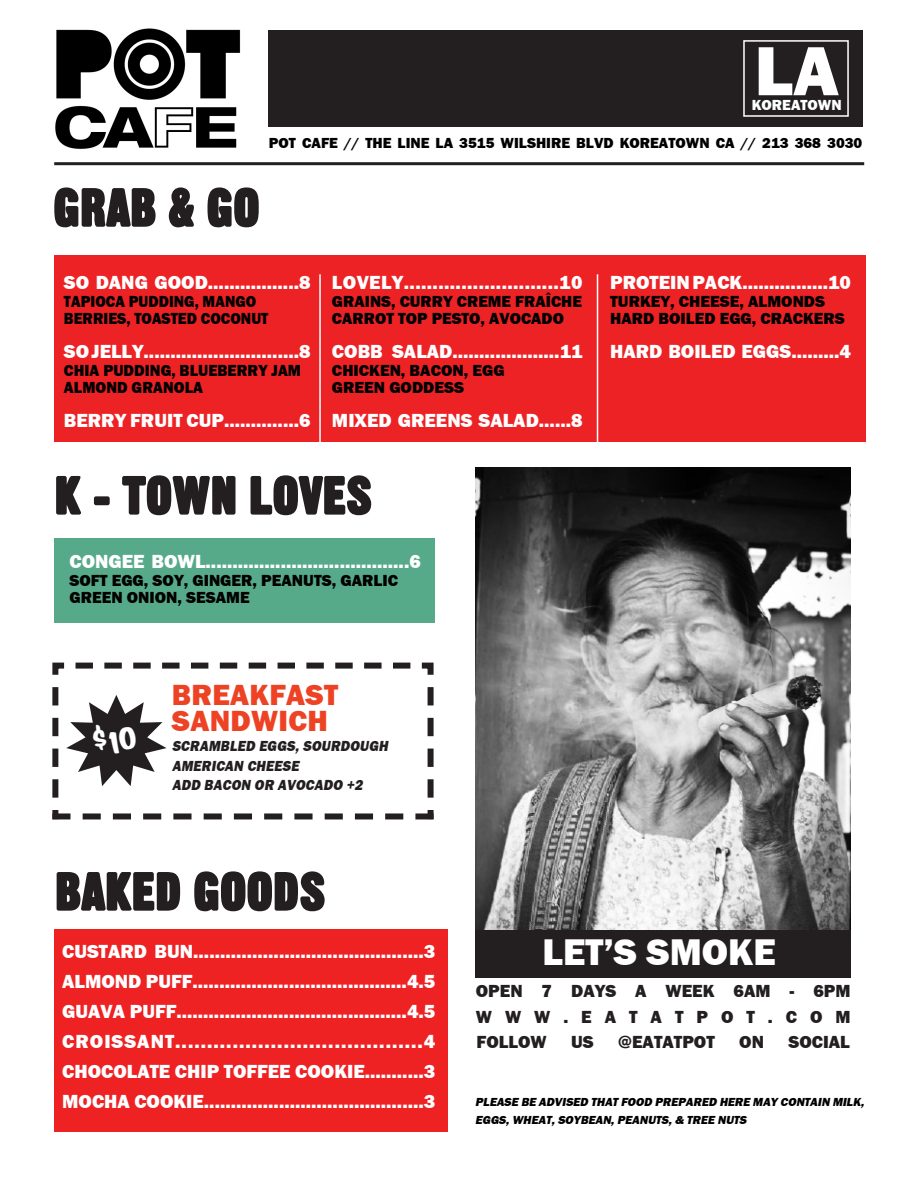
<style>
.page{position:relative;width:918px;height:1188px;background:#fff}
.page>*{position:absolute;margin:0;border:0;box-sizing:border-box;transform-origin:0 0}
.t1{font:72px "Franklin Gothic URW Hea";color:#fff}
.t2{font:51px "Fatso";color:#231f20}
.t3{font:38.25px "Franklin Gothic URW Hea";color:#fff}
.t4{font:30px/25.5px "Franklin Gothic URW Hea";letter-spacing:.01em;color:#ed4223}
.t5{font:19.5px "Franklin Gothic URW Hea";color:#fff}
.t6{font:19.5px "Franklin Gothic URW Hea";letter-spacing:.05em;color:#fff}
.t7{font:19.5px "Franklin Gothic URW Hea";letter-spacing:.02em;color:#fff}
.t8{font:18px "Franklin Gothic URW Hea";color:#231f20}
.t9{font:18px "Franklin Gothic URW Hea";letter-spacing:.72em;color:#231f20}
.t10{font:16.5px/17.2px "Franklin Gothic URW Hea";color:#000}
.t11{font:16.5px "Franklin Gothic URW Hea";color:#000;scale:.92 1}
.t12{font:16.5px "Franklin Gothic URW Hea";color:#000;scale:.95 1}
.t13{font:15px "Franklin Gothic URW Hea";color:#000}
.t14{font:italic 15px "Franklin Gothic URW Hea";color:#231f20;scale:.93 1}
.t15{font:15px "Franklin Gothic URW Hea";color:#fff}
.t16{font:italic 12px/18px "Franklin Gothic URW Hea";color:#000}
</style>
<div class="page">
<div style="left:54px;top:929px;width:393px;height:203px;background:#ee2123"></div>
<img style="left:476px;top:468px;width:375px;height:463px">
<div style="left:475px;top:931px;width:376px;height:47px;background:#231f20"></div>
<div style="left:54px;top:539px;width:380px;height:84px;background:#56aa89"></div>
<svg style="left:52px;top:662px;width:382px;height:158px"></svg>
<svg style="left:52px;top:813px;width:382px;height:6px"></svg>
<div style="left:54px;top:256px;width:811px;height:186px;background:#ed2225"></div>
<hr style="left:319px;top:274px;width:2px;height:168px;background:#fff">
<hr style="left:597px;top:274px;width:1px;height:168px;background:#fff">
<hr style="left:54px;top:162px;width:810px;height:3px;background:#231f20">
<div style="left:268px;top:30px;width:594px;height:97px;background:#231f20"></div>
<div style="left:743px;top:40px;width:106px;height:77px;border:2px solid #fff"></div>
<img style="left:55px;top:29px;width:186px;height:120px">
<svg style="left:66px;top:695px;width:101px;height:91px"></svg>
<p class="t1" style="left:755px;top:24px;width:86px">LA</p>
<p class="t15" style="left:752px;top:95px;width:91px">KOREATOWN</p>
<p class="t13" style="left:269px;top:133px;width:595px">POT CAFE // THE LINE LA 3515 WILSHIRE BLVD KOREATOWN CA // 213 368 3030</p>
<p class="t2" style="left:54px;top:175px;width:208px">GRAB &amp; GO</p>
<p class="t5" style="left:64px;top:270px;width:248px">SO DANG GOOD.................8</p>
<p class="t11" style="left:64px;top:290px;width:211px">TAPIOCA PUDDING, MANGO</p>
<p class="t11" style="left:64px;top:308px;width:224px">BERRIES, TOASTED COCONUT</p>
<p class="t5" style="left:64px;top:339px;width:248px">SO JELLY.............................8</p>
<p class="t12" style="left:64px;top:359px;width:251px">CHIA PUDDING, BLUEBERRY JAM</p>
<p class="t12" style="left:64px;top:377px;width:148px">ALMOND GRANOLA</p>
<p class="t5" style="left:64px;top:408px;width:248px">BERRY FRUIT CUP..............6</p>
<p class="t7" style="left:332px;top:270px;width:252px">LOVELY...........................10</p>
<p class="t10" style="left:332px;top:292px;width:251px">GRAINS, CURRY CREME FRAÎCHE<br>CARROT TOP PESTO, AVOCADO</p>
<p class="t5" style="left:332px;top:339px;width:252px">COBB SALAD....................11</p>
<p class="t10" style="left:332px;top:361px;width:174px">CHICKEN, BACON, EGG</p>
<p class="t10" style="left:332px;top:378px;width:134px">GREEN GODDESS</p>
<p class="t5" style="left:332px;top:408px;width:252px">MIXED GREENS SALAD......8</p>
<p class="t2" style="left:55px;top:463px;width:320px">K - TOWN LOVES</p>
<p class="t5" style="left:69px;top:549px;width:353px">CONGEE BOWL......................................6</p>
<p class="t10" style="left:69px;top:571px;width:330px">SOFT EGG, SOY, GINGER, PEANUTS, GARLIC</p>
<p class="t10" style="left:69px;top:588px;width:182px">GREEN ONION, SESAME</p>
<p class="t5" style="left:610px;top:270px;width:242px">PROTEIN PACK................10</p>
<p class="t10" style="left:610px;top:292px;width:217px">TURKEY, CHEESE, ALMONDS</p>
<p class="t10" style="left:610px;top:309px;width:236px">HARD BOILED EGG, CRACKERS</p>
<p class="t5" style="left:610px;top:339px;width:242px">HARD BOILED EGGS.........4</p>
<p class="t4" style="left:172px;top:682px;width:168px">BREAKFAST<br>SANDWICH</p>
<p class="t14" style="left:172px;top:736px;width:237px">SCRAMBLED EGGS, SOURDOUGH</p>
<p class="t14" style="left:172px;top:756px;width:141px">AMERICAN CHEESE</p>
<p class="t14" style="left:172px;top:775px;width:210px">ADD BACON OR AVOCADO +2</p>
<p class="t2" style="left:56px;top:859px;width:273px">BAKED GOODS</p>
<p class="t5" style="left:62px;top:939px;width:375px">CUSTARD BUN...........................................3</p>
<p class="t5" style="left:62px;top:969px;width:375px">ALMOND PUFF........................................4.5</p>
<p class="t5" style="left:62px;top:999px;width:375px">GUAVA PUFF...........................................4.5</p>
<p class="t6" style="left:62px;top:1029px;width:375px">CROISSANT.......................................4</p>
<p class="t5" style="left:62px;top:1059px;width:375px">CHOCOLATE CHIP TOFFEE COOKIE...........3</p>
<p class="t5" style="left:62px;top:1089px;width:375px">MOCHA COOKIE.........................................3</p>
<p class="t3" style="left:543px;top:927px;width:235px">LET’S SMOKE</p>
<p class="t8" style="left:476px;top:980px;width:376px">OPEN 7 DAYS A WEEK 6AM - 6PM</p>
<p class="t9" style="left:476px;top:1005px;width:376px">WWW.EATATPOT.COM</p>
<p class="t8" style="left:477px;top:1030px;width:72px">FOLLOW</p>
<p class="t8" style="left:571px;top:1030px;width:24px">US</p>
<p class="t8" style="left:618px;top:1030px;width:98px">@EATATPOT</p>
<p class="t8" style="left:739px;top:1030px;width:26px">ON</p>
<p class="t8" style="left:788px;top:1030px;width:63px">SOCIAL</p>
<p class="t16" style="left:475px;top:1093px;width:393px">PLEASE BE ADVISED THAT FOOD PREPARED HERE MAY CONTAIN MILK,<br>EGGS,WHEAT,SOYBEAN,PEANUTS,&amp; TREE NUTS</p>
</div>
